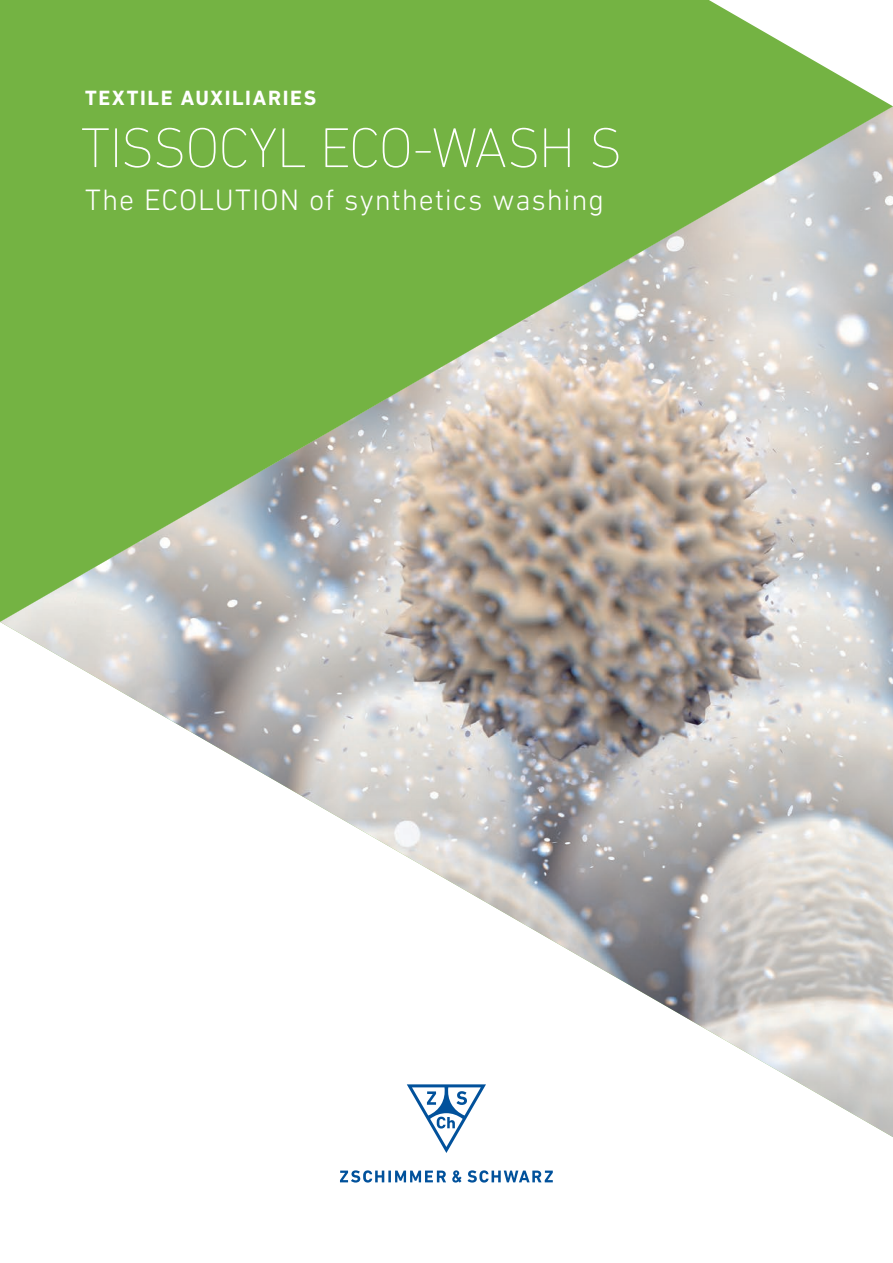
<style>
.page{position:relative;width:893px;height:1263px;background:#fff}
.page>*{position:absolute;margin:0;border:0;box-sizing:border-box;transform-origin:0 0}
.ZS_TITEL_HEAD{font:200 57px "DIN Next LT Pro";letter-spacing:-.025em;color:#fff}
.ZS_TITEL_BESCHREIBUNG{font:300 30px "DIN Next LT Pro";letter-spacing:.03em;color:#fff}
.ZS_BEREICH_TITEL{font:700 21px "DIN Next LT Pro";letter-spacing:.08em;color:#fff}
</style>
<div class="page">
<img style="left:0;top:622px;width:893px;height:515px">
<svg style="left:0;top:0;width:893px;height:622px;background:#97b977"></svg>
<svg style="left:407px;top:1084px;width:79px;height:69px"></svg>
<svg style="left:340px;top:1170px;width:106px;height:12px"></svg>
<svg style="left:452px;top:1170px;width:101px;height:12px"></svg>
<p class="ZS_BEREICH_TITEL" style="left:85px;top:86px;width:233px">TEXTILE AUXILIARIES</p>
<p class="ZS_TITEL_HEAD" style="left:81px;top:115px;width:543px">TISSOCYL ECO-WASH S</p>
<p class="ZS_TITEL_BESCHREIBUNG" style="left:85px;top:182px;width:521px">The ECOLUTION of synthetics washing</p>
</div>
